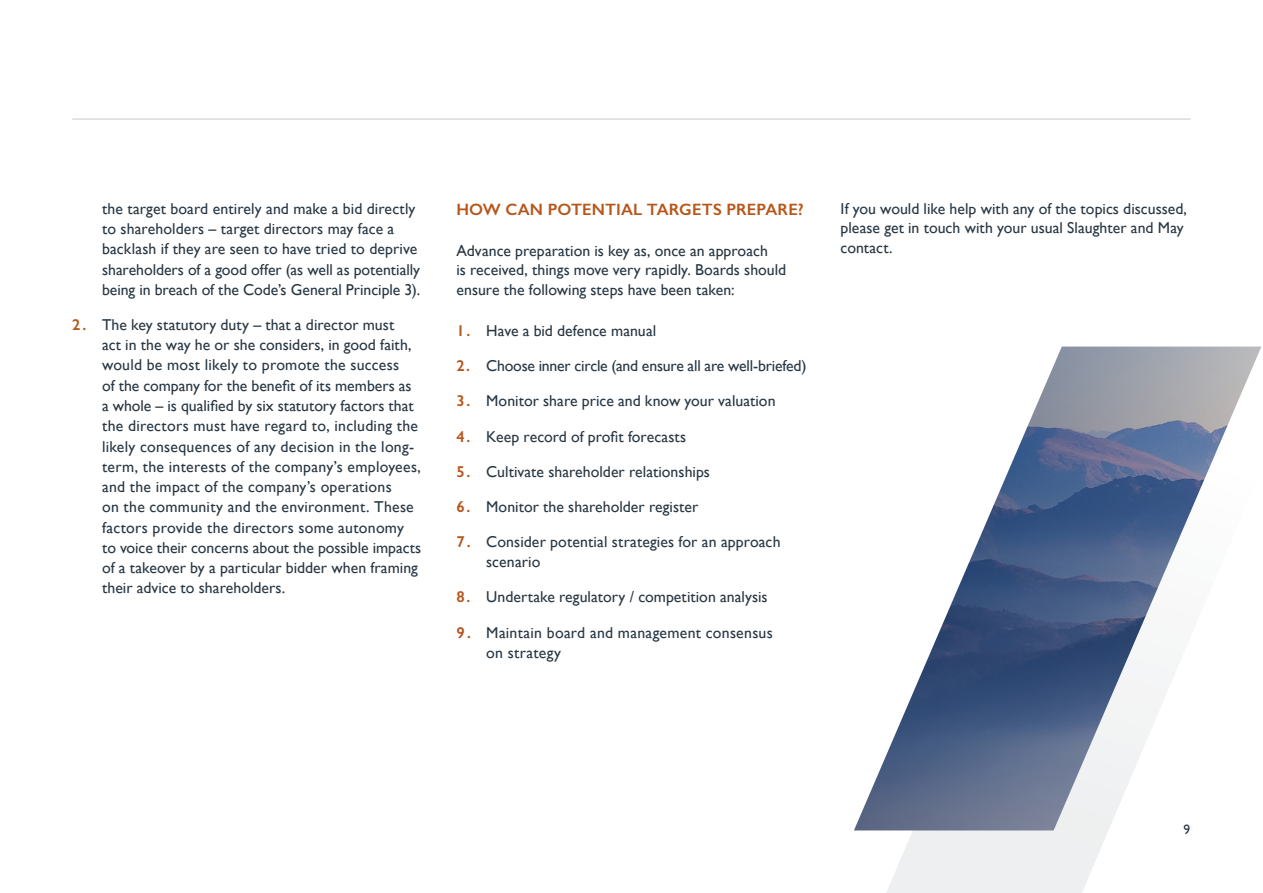
<style>
.page{position:relative;width:1263px;height:893px;background:#fff}
.page>*{position:absolute;margin:0;border:0;box-sizing:border-box;transform-origin:0 0}
.t1{font:600 16.5px "Gill Sans";letter-spacing:.01em;color:#b6561b}
.t2{font:15.75px/20.2px "Gill Sans";letter-spacing:.005em;color:#283743}
.t3{font:15.75px "Gill Sans";letter-spacing:-.015em;color:#283743}
.t4{font:13.5px "Gill Sans";color:#283743}
.s1{font-weight:600;color:#b6561b}
</style>
<div class="page">
<hr style="left:72px;top:119px;width:1119px;height:1px;background:#cacacf">
<svg style="left:882px;top:830px;width:226px;height:63px;background:#eff0f1"></svg>
<img style="left:854px;top:347px;width:407px;height:483px">
<p class="t2" style="left:102px;top:198px;width:320px">the target board entirely and make a bid directly to shareholders – target directors may face a backlash if they are seen to have tried to deprive shareholders of a good offer (as well as potentially being in breach of the Code’s General Principle 3).</p>
<p class="t2" style="left:102px;top:314px;width:321px;text-indent:-30px"><span class="s1">2.</span> The key statutory duty – that a director must<br>act in the way he or she considers, in good faith, would be most likely to promote the success<br>of the company for the benefit of its members as a whole – is qualified by six statutory factors that the directors must have regard to, including the likely consequences of any decision in the long&shy;term, the interests of the company’s employees, and the impact of the company’s operations<br>on the community and the environment. These factors provide the directors some autonomy to voice their concerns about the possible impacts of a takeover by a particular bidder when framing their advice to shareholders.</p>
<p class="t1" style="left:456px;top:199px;width:349px">HOW CAN POTENTIAL TARGETS PREPARE?</p>
<p class="t2" style="left:456px;top:240px;width:331px;line-height:19.5px">Advance preparation is key as, once an approach<br>is received, things move very rapidly. Boards should ensure the following steps have been taken:</p>
<p class="t2" style="left:456px;top:321px;width:201px"><span class="s1">1.</span> Have a bid defence manual</p>
<p class="t3" style="left:456px;top:357px;width:352px"><span class="s1">2.</span> Choose inner circle (and ensure all are well-briefed)</p>
<p class="t2" style="left:456px;top:391px;width:321px"><span class="s1">3.</span> Monitor share price and know your valuation</p>
<p class="t2" style="left:456px;top:426px;width:231px"><span class="s1">4.</span> Keep record of profit forecasts</p>
<p class="t2" style="left:456px;top:461px;width:255px"><span class="s1">5.</span> Cultivate shareholder relationships</p>
<p class="t2" style="left:456px;top:496px;width:243px"><span class="s1">6.</span> Monitor the shareholder register</p>
<p class="t2" style="left:486px;top:531px;width:296px;text-indent:-30px"><span class="s1">7.</span> Consider potential strategies for an approach scenario</p>
<p class="t2" style="left:456px;top:587px;width:313px"><span class="s1">8.</span> Undertake regulatory / competition analysis</p>
<p class="t2" style="left:486px;top:622px;width:288px;text-indent:-30px"><span class="s1">9 .</span> Maintain board and management consensus on strategy</p>
<p class="t2" style="left:840px;top:199px;width:348px;line-height:19.5px">If you would like help with any of the topics discussed, please get in touch with your usual Slaughter and May contact.</p>
<p class="t4" style="left:1183px;top:822px;width:8px">9</p>
</div>
